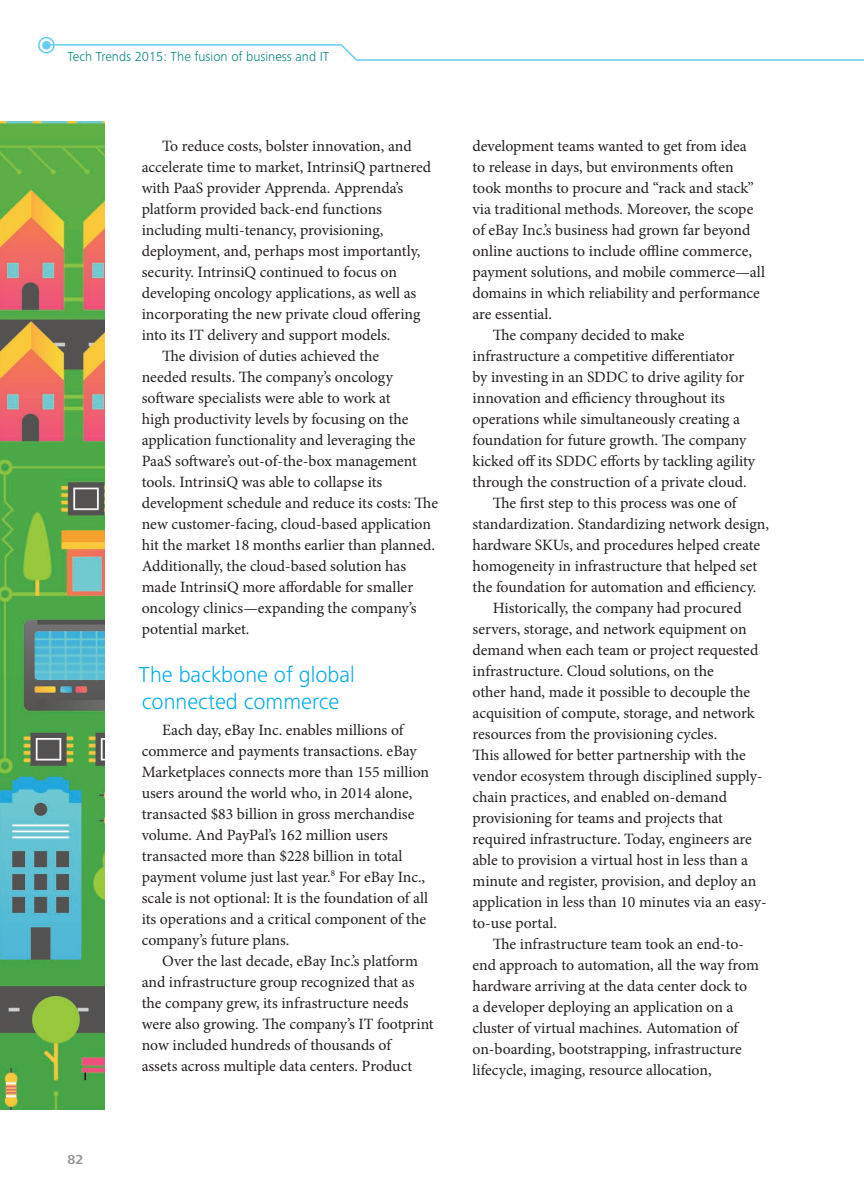
<style>
.page{position:relative;width:864px;height:1188px;background:#fff}
.page>*{position:absolute;margin:0;border:0;box-sizing:border-box;transform-origin:0 0}
.heading2{font:300 22.5px/27px "Frutiger Next Pro";color:#00abe7}
.body-indent{font:15.75px/21px "Minion Pro";letter-spacing:-.005em;color:#231f20}
.t1{font:300 13.5px "Frutiger Next Pro";color:#00847b}
.t2{font:700 13.5px "Frutiger Next Pro";color:#939598}
</style>
<div class="page">
<img style="left:0;top:122px;width:105px;height:988px">
<svg style="left:50px;top:44px;width:814px;height:17px"></svg>
<div style="left:42px;top:41px;width:9px;height:9px;background:#63cdf3;border-radius:50%"></div>
<div style="left:38px;top:37px;width:17px;height:17px;border:2px solid #63cdf3;border-radius:50%"></div>
<p class="t1" style="left:68px;top:49px;width:263px">Tech Trends 2015: The fusion of business and IT</p>
<p class="t2" style="left:68px;top:1152px;width:17px">82</p>
<p class="body-indent" style="left:142px;top:136px;width:291px;text-indent:20px">To reduce costs, bolster innovation, and accelerate time to market, IntrinsiQ partnered with PaaS provider Apprenda. Apprenda’s platform provided back-end functions including multi-tenancy, provisioning, deployment, and, perhaps most importantly, security. IntrinsiQ continued to focus on developing oncology applications, as well as incorporating the new private cloud offering into its IT delivery and support models.</p>
<p class="body-indent" style="left:142px;top:346px;width:298px;text-indent:20px">The division of duties achieved the<br>needed results. The company’s oncology software specialists were able to work at<br>high productivity levels by focusing on the application functionality and leveraging the PaaS software’s out-of-the-box management tools. IntrinsiQ was able to collapse its development schedule and reduce its costs: The new customer-facing, cloud-based application hit the market 18 months earlier than planned.<br>Additionally, the cloud-based solution has made IntrinsiQ more affordable for smaller oncology clinics—expanding the company’s potential market.</p>
<p class="heading2" style="left:139px;top:661px;width:217px">The backbone of global connected commerce</p>
<p class="body-indent" style="left:142px;top:719px;width:289px;text-indent:20px">Each day, eBay Inc. enables millions of commerce and payments transactions. eBay Marketplaces connects more than 155 million users around the world who, in 2014 alone, transacted $83 billion in gross merchandise volume. And PayPal’s 162 million users transacted more than $228 billion in total payment volume just last year.<sup>8</sup> For eBay Inc., scale is not optional: It is the foundation of all its operations and a critical component of the company’s future plans.</p>
<p class="body-indent" style="left:142px;top:950px;width:294px;text-indent:20px">Over the last decade, eBay Inc.’s platform and infrastructure group recognized that as the company grew, its infrastructure needs were also growing. The company’s IT footprint now included hundreds of thousands of<br>assets across multiple data centers. Product</p>
<p class="body-indent" style="left:472px;top:136px;width:294px">development teams wanted to get from idea<br>to release in days, but environments often took months to procure and “rack and stack” via traditional methods. Moreover, the scope of eBay Inc.’s business had grown far beyond online auctions to include offline commerce, payment solutions, and mobile commerce—all domains in which reliability and performance are essential.</p>
<p class="body-indent" style="left:472px;top:325px;width:284px;text-indent:20px">The company decided to make infrastructure a competitive differentiator<br>by investing in an SDDC to drive agility for innovation and efficiency throughout its operations while simultaneously creating a foundation for future growth. The company kicked off its SDDC efforts by tackling agility through the construction of a private cloud.</p>
<p class="body-indent" style="left:472px;top:493px;width:298px;text-indent:20px">The first step to this process was one of standardization. Standardizing network design, hardware SKUs, and procedures helped create homogeneity in infrastructure that helped set the foundation for automation and efficiency.</p>
<p class="body-indent" style="left:472px;top:598px;width:296px;text-indent:20px">Historically, the company had procured servers, storage, and network equipment on demand when each team or project requested infrastructure. Cloud solutions, on the<br>other hand, made it possible to decouple the acquisition of compute, storage, and network resources from the provisioning cycles.<br>This allowed for better partnership with the vendor ecosystem through disciplined supply&shy;chain practices, and enabled on-demand provisioning for teams and projects that required infrastructure. Today, engineers are able to provision a virtual host in less than a minute and register, provision, and deploy an application in less than 10 minutes via an easy&shy;to-use portal.</p>
<p class="body-indent" style="left:472px;top:934px;width:288px;text-indent:20px">The infrastructure team took an end-to&shy;end approach to automation, all the way from hardware arriving at the data center dock to<br>a developer deploying an application on a cluster of virtual machines. Automation of on-boarding, bootstrapping, infrastructure lifecycle, imaging, resource allocation,</p>
</div>
